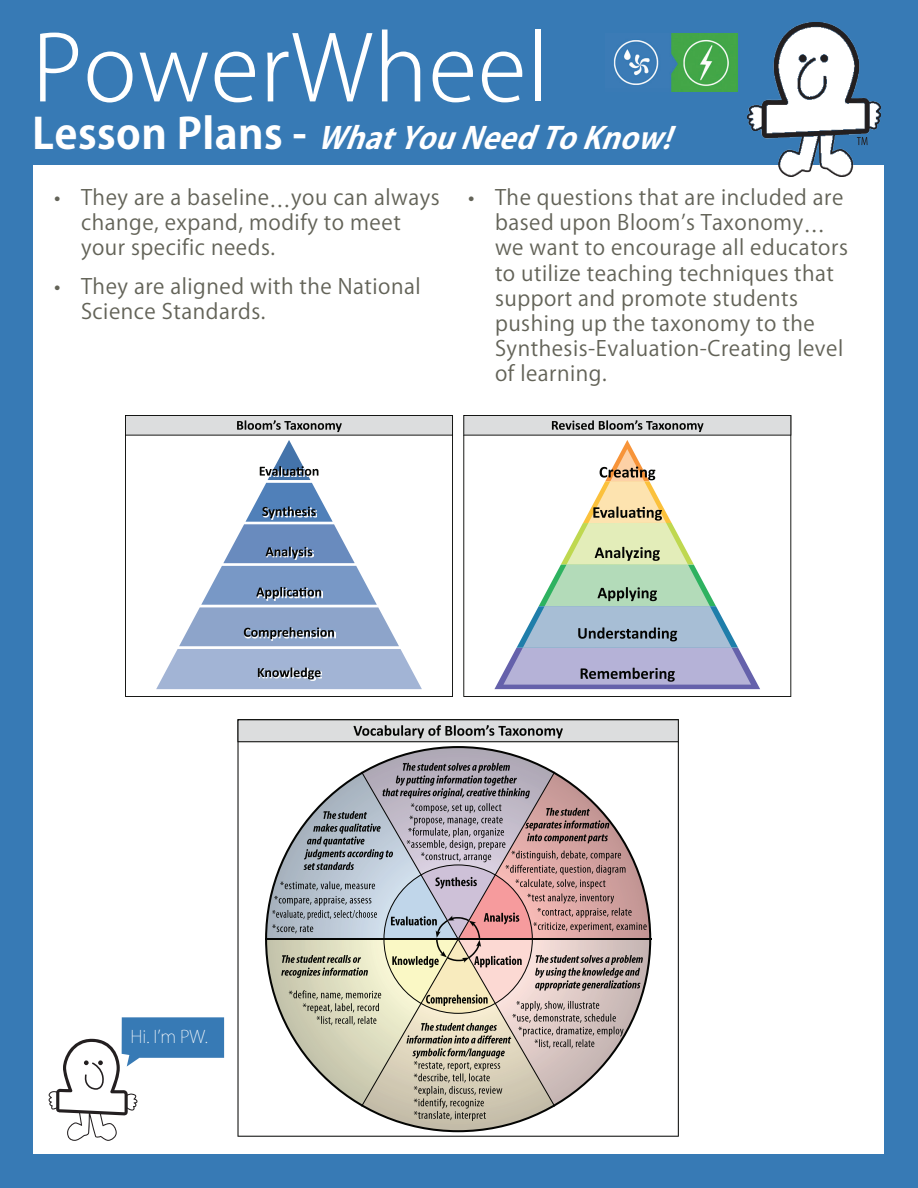
<style>
.page{position:relative;width:918px;height:1188px;background:#377ab5}
.page>*{position:absolute;margin:0;border:0;box-sizing:border-box;transform-origin:0 0}
.t1{font:300 90px "Koz Go Pro";letter-spacing:.01em;color:#fff}
.t2{font:italic 700 30px "Koz Go Pro";color:#fff}
.t3{font:21px/25.2px "Koz Go Pro";letter-spacing:.025em;color:#636358}
.t4{font:200 17.4px "Koz Go Pro";color:#fff}
.s1{font-style:normal;font-size:42px}
</style>
<div class="page">
<div style="left:34px;top:165px;width:850px;height:989px;background:#fff"></div>
<img style="left:613px;top:34px;width:124px;height:57px">
<svg style="left:49px;top:1017px;width:175px;height:124px"></svg>
<img style="left:747px;top:22px;width:134px;height:154px">
<svg style="left:857px;top:137px;width:11px;height:8px"></svg>
<svg style="left:125px;top:689px;width:328px;height:8px"></svg>
<svg style="left:125px;top:415px;width:328px;height:274px"></svg>
<svg style="left:463px;top:689px;width:328px;height:8px"></svg>
<svg style="left:463px;top:415px;width:328px;height:274px"></svg>
<svg style="left:238px;top:719px;width:441px;height:412px"></svg>
<p class="t1" style="left:32px;top:10px;width:518px">PowerWheel</p>
<p class="t2" style="left:32px;top:119px;width:655px"><span class="s1">L e s s o n P l a n s -</span> WhatYouNeedToKnow!</p>
<p class="t3" style="left:81px;top:185px;width:360px;text-indent:-27px">• They are a baseline…you can always change, expand, modify to meet your specific needs.</p>
<p class="t3" style="left:81px;top:274px;width:341px;text-indent:-27px">• They are aligned with the National<br>Science Standards.</p>
<p class="t3" style="left:495px;top:185px;width:354px;text-indent:-27px">• The questions that are included are based upon Bloom’s Taxonomy… we want to encourage all educators to utilize teaching techniques that support and promote students pushing up the taxonomy to the<br>Synthesis-Evaluation-Creating level of learning.</p>
<p class="t4" style="left:130px;top:1025px;width:79px">Hi. I’m PW.</p>
</div>
